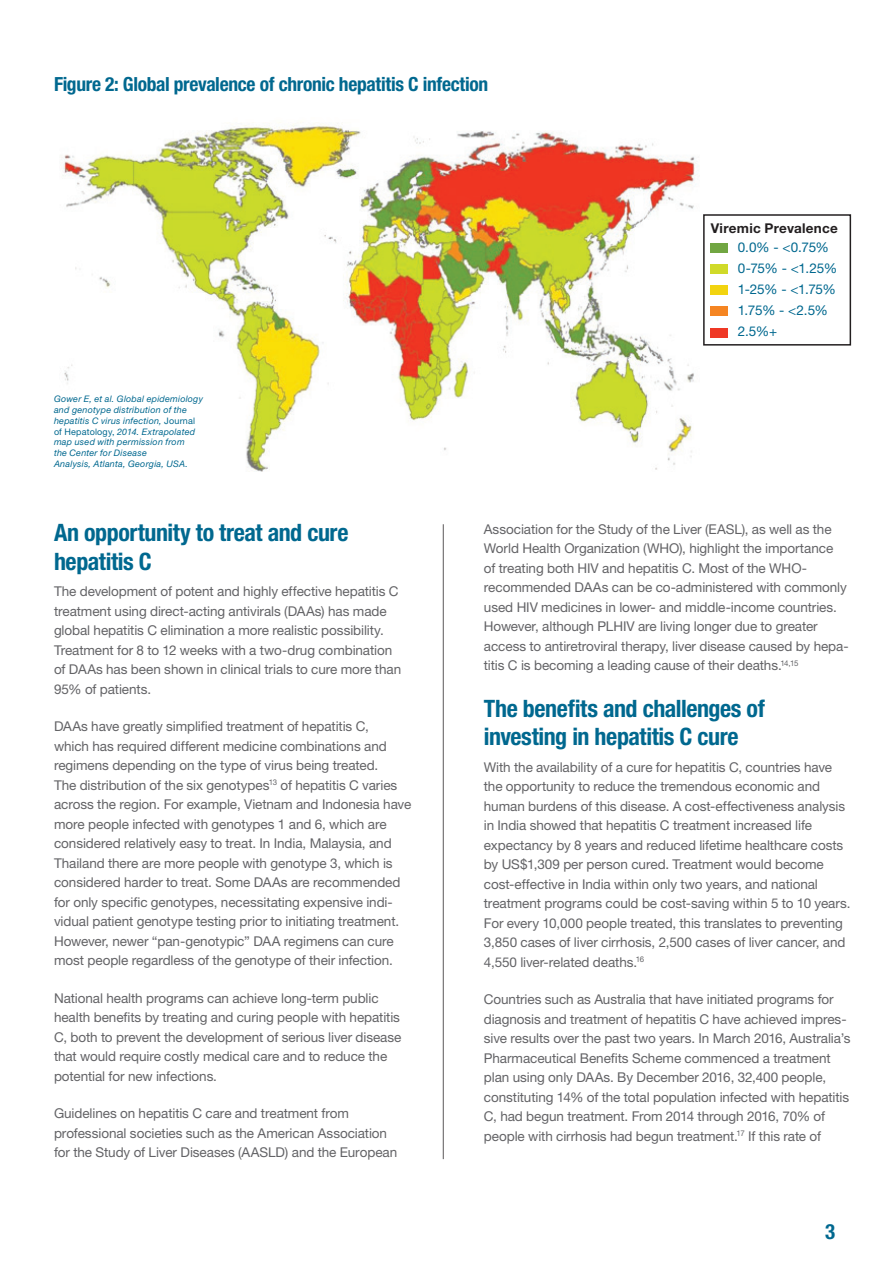
<style>
.page{position:relative;width:893px;height:1263px;background:#fff}
.page>*{position:absolute;margin:0;border:0;box-sizing:border-box;transform-origin:0 0}
.t1{font:700 condensed 24px/28.5px "Helvetica Neue LT Std";letter-spacing:-.02em;color:#00688f}
.t2{font:700 condensed 21px "Helvetica Neue LT Std";color:#00688f}
.t3{font:700 condensed 19.5px "Helvetica Neue LT Std";letter-spacing:-.015em;color:#00688f}
.t4{font:13.5px/19.5px "Helvetica Neue LT Std";letter-spacing:-.005em;color:#636366}
.t5{font:13.5px/21px "Helvetica Neue LT Std";letter-spacing:-.025em;color:#00688f}
.t6{font:700 13.5px "Helvetica Neue LT Std";letter-spacing:.02em;color:#231f20}
.t7{font:italic 9px/10.8px "Helvetica Neue LT Std";letter-spacing:.025em;color:#00688f}
.s1{font-style:normal}
</style>
<div class="page">
<hr style="left:443px;top:524px;width:1px;height:635px;background:#231f20">
<img style="left:63px;top:122px;width:652px;height:350px">
<div style="left:711px;top:243px;width:17px;height:9px;background:#71a642"></div>
<div style="left:711px;top:264px;width:17px;height:10px;background:#d0da29"></div>
<div style="left:711px;top:285px;width:17px;height:10px;background:#f2d410"></div>
<div style="left:711px;top:306px;width:17px;height:10px;background:#f58522"></div>
<div style="left:711px;top:328px;width:17px;height:9px;background:#ef3825"></div>
<div style="left:703px;top:214px;width:148px;height:132px;border:2px solid #231f20"></div>
<h3 class="t3" style="left:54px;top:72px;width:436px">Figure 2: Global prevalence of chronic hepatitis C infection</h3>
<p class="t7" style="left:54px;top:393px;width:151px">Gower E, et al. Global epidemiology and genotype distribution of the hepatitis C virus infection, <span class="s1">Journal of Hepatology,</span> 2014. Extrapolated map used with permission from<br>the Center for Disease<br>Analysis, Atlanta, Georgia, USA.</p>
<p class="t6" style="left:711px;top:220px;width:129px">Viremic Prevalence</p>
<p class="t5" style="left:738px;top:237px;width:101px">0.0% - &lt;0.75%<br>0-75% - &lt;1.25%<br>1-25% - &lt;1.75%<br>1.75% - &lt;2.5%<br>2.5%+</p>
<h1 class="t1" style="left:54px;top:518px;width:296px">An opportunity to treat and cure hepatitis C</h1>
<p class="t4" style="left:54px;top:581px;width:349px">The development of potent and highly effective hepatitis C treatment using direct-acting antivirals (DAAs) has made global hepatitis C elimination a more realistic possibility.<br>Treatment for 8 to 12 weeks with a two-drug combination of DAAs has been shown in clinical trials to cure more than 95% of patients.</p>
<p class="t4" style="left:54px;top:716px;width:359px">DAAs have greatly simplified treatment of hepatitis C,<br>which has required different medicine combinations and regimens depending on the type of virus being treated.<br>The distribution of the six genotypes<sup>13</sup> of hepatitis C varies across the region. For example, Vietnam and Indonesia have more people infected with genotypes 1 and 6, which are considered relatively easy to treat. In India, Malaysia, and Thailand there are more people with genotype 3, which is considered harder to treat. Some DAAs are recommended for only specific genotypes, necessitating expensive indi&shy;vidual patient genotype testing prior to initiating treatment.<br>However, newer “pan-genotypic” DAA regimens can cure most people regardless of the genotype of their infection.</p>
<p class="t4" style="left:54px;top:988px;width:349px">National health programs can achieve long-term public health benefits by treating and curing people with hepatitis C, both to prevent the development of serious liver disease that would require costly medical care and to reduce the potential for new infections.</p>
<p class="t4" style="left:54px;top:1103px;width:345px">Guidelines on hepatitis C care and treatment from professional societies such as the American Association for the Study of Liver Diseases (AASLD) and the European</p>
<p class="t4" style="left:484px;top:519px;width:366px">Association for the Study of the Liver (EASL), as well as the World Health Organization (WHO), highlight the importance<br>of treating both HIV and hepatitis C. Most of the WHO&shy;recommended DAAs can be co-administered with commonly used HIV medicines in lower- and middle-income countries.<br>However, although PLHIV are living longer due to greater access to antiretroviral therapy, liver disease caused by hepa&shy;titis C is becoming a leading cause of their deaths.<sup>14,15</sup></p>
<h1 class="t1" style="left:484px;top:694px;width:282px">The benefits and challenges of investing in hepatitis C cure</h1>
<p class="t4" style="left:484px;top:757px;width:368px">With the availability of a cure for hepatitis C, countries have the opportunity to reduce the tremendous economic and human burdens of this disease. A cost-effectiveness analysis in India showed that hepatitis C treatment increased life expectancy by 8 years and reduced lifetime healthcare costs by US$1,309 per person cured. Treatment would become cost-effective in India within only two years, and national treatment programs could be cost-saving within 5 to 10 years.<br>For every 10,000 people treated, this translates to preventing 3,850 cases of liver cirrhosis, 2,500 cases of liver cancer, and 4,550 liver-related deaths.<sup>16</sup></p>
<p class="t4" style="left:484px;top:989px;width:368px">Countries such as Australia that have initiated programs for diagnosis and treatment of hepatitis C have achieved impres&shy;sive results over the past two years. In March 2016, Australia’s Pharmaceutical Benefits Scheme commenced a treatment plan using only DAAs. By December 2016, 32,400 people, constituting 14% of the total population infected with hepatitis C, had begun treatment. From 2014 through 2016, 70% of people with cirrhosis had begun treatment.<sup>17</sup> If this rate of</p>
<h2 class="t2" style="left:825px;top:1218px;width:12px">3</h2>
</div>
